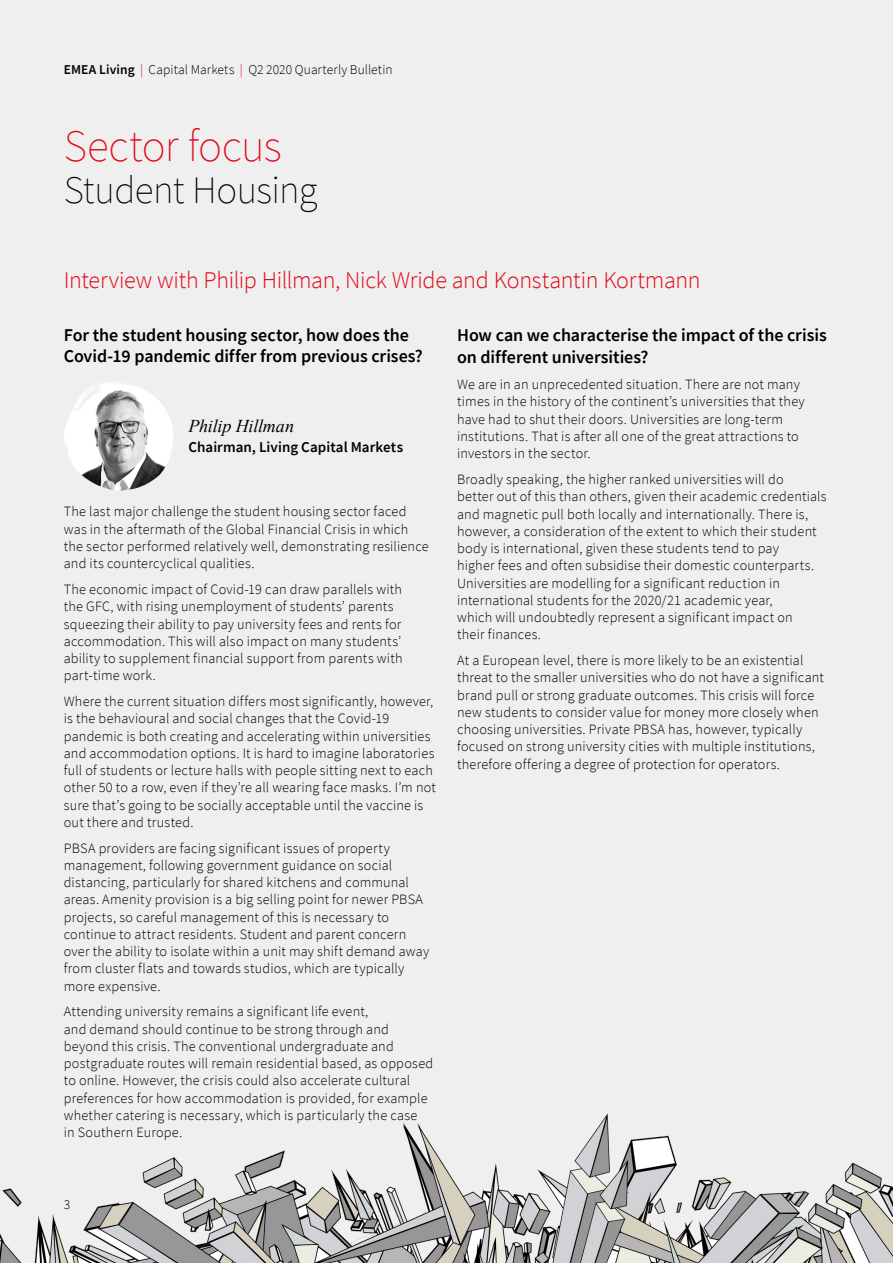
<style>
.page{position:relative;width:893px;height:1263px;background:#efeff0}
.page>*{position:absolute;margin:0;border:0;box-sizing:border-box;transform-origin:0 0}
.t1{font:200 45px "Source Sans Pro";letter-spacing:-.015em;color:#e30613}
.t2{font:200 39px "Source Sans Pro";letter-spacing:-.015em;color:#000}
.t3{font:300 24px "Source Sans Pro";letter-spacing:-.015em;color:#e30613}
.t4{font:600 18px/21px "Source Sans Pro";letter-spacing:-.005em;color:#000}
.t5{font:italic 18px "Times New Roman";letter-spacing:-.015em;color:#000}
.t6{font:600 15px "Source Sans Pro";letter-spacing:.005em;color:#000}
.t7{font:300 14.25px/17.2px "Source Sans Pro";letter-spacing:.01em;color:#000}
.t8{font:300 13.5px "Source Sans Pro";letter-spacing:.005em;color:#000}
.s1{font-weight:600}
.s2{color:#e30613}
</style>
<div class="page">
<img style="left:0;top:1113px;width:893px;height:150px">
<svg style="left:64px;top:383px;width:109px;height:108px"></svg>
<img style="left:94px;top:381px;width:23px;height:7px">
<p class="t8" style="left:64px;top:61px;width:330px"><span class="s1">EMEA Living</span> <span class="s2">|</span> Capital Markets <span class="s2">|</span> Q2 2020 Quarterly Bulletin</p>
<h1 class="t1" style="left:64px;top:119px;width:220px">Sector focus</h1>
<h2 class="t2" style="left:64px;top:167px;width:255px">Student Housing</h2>
<h3 class="t3" style="left:64px;top:265px;width:638px">Interview with Philip Hillman, Nick Wride and Konstantin Kortmann</h3>
<p class="t4" style="left:64px;top:324px;width:361px">For the student housing sector, how does the<br>Covid-19 pandemic differ from previous crises?</p>
<p class="t4" style="left:457px;top:323px;width:371px;line-height:22.5px">How can we characterise the impact of the crisis on different universities?</p>
<p class="t7" style="left:457px;top:376px;width:349px">We are in an unprecedented situation. There are not many times in the history of the continent’s universities that they have had to shut their doors. Universities are long-term institutions. That is after all one of the great attractions to investors in the sector.</p>
<p class="t7" style="left:457px;top:471px;width:371px">Broadly speaking, the higher ranked universities will do<br>better out of this than others, given their academic credentials and magnetic pull both locally and internationally. There is, however, a consideration of the extent to which their student body is international, given these students tend to pay<br>higher fees and often subsidise their domestic counterparts.<br>Universities are modelling for a significant reduction in international students for the 2020/21 academic year,<br>which will undoubtedly represent a significant impact on<br>their finances.</p>
<p class="t7" style="left:457px;top:652px;width:368px">At a European level, there is more likely to be an existential threat to the smaller universities who do not have a significant brand pull or strong graduate outcomes. This crisis will force new students to consider value for money more closely when choosing universities. Private PBSA has, however, typically focused on strong university cities with multiple institutions, therefore offering a degree of protection for operators.</p>
<p class="t5" style="left:189px;top:413px;width:107px">Philip Hillman</p>
<p class="t6" style="left:189px;top:437px;width:216px">Chairman, Living Capital Markets</p>
<p class="t7" style="left:64px;top:503px;width:366px">The last major challenge the student housing sector faced was in the aftermath of the Global Financial Crisis in which the sector performed relatively well, demonstrating resilience and its countercyclical qualities.</p>
<p class="t7" style="left:64px;top:581px;width:340px">The economic impact of Covid-19 can draw parallels with the GFC, with rising unemployment of students’ parents squeezing their ability to pay university fees and rents for accommodation. This will also impact on many students’ ability to supplement financial support from parents with part-time work.</p>
<p class="t7" style="left:64px;top:693px;width:374px">Where the current situation differs most significantly, however, is the behavioural and social changes that the Covid-19 pandemic is both creating and accelerating within universities and accommodation options. It is hard to imagine laboratories full of students or lecture halls with people sitting next to each other 50 to a row, even if they’re all wearing face masks. I’m not sure that’s going to be socially acceptable until the vaccine is out there and trusted.</p>
<p class="t7" style="left:64px;top:839px;width:367px">PBSA providers are facing significant issues of property management, following government guidance on social distancing, particularly for shared kitchens and communal areas. Amenity provision is a big selling point for newer PBSA projects, so careful management of this is necessary to continue to attract residents. Student and parent concern over the ability to isolate within a unit may shift demand away from cluster flats and towards studios, which are typically more expensive.</p>
<p class="t7" style="left:64px;top:1003px;width:371px">Attending university remains a significant life event,<br>and demand should continue to be strong through and beyond this crisis. The conventional undergraduate and postgraduate routes will remain residential based, as opposed to online. However, the crisis could also accelerate cultural preferences for how accommodation is provided, for example whether catering is necessary, which is particularly the case<br>in Southern Europe.</p>
<p class="t8" style="left:64px;top:1196px;width:8px">3</p>
</div>
